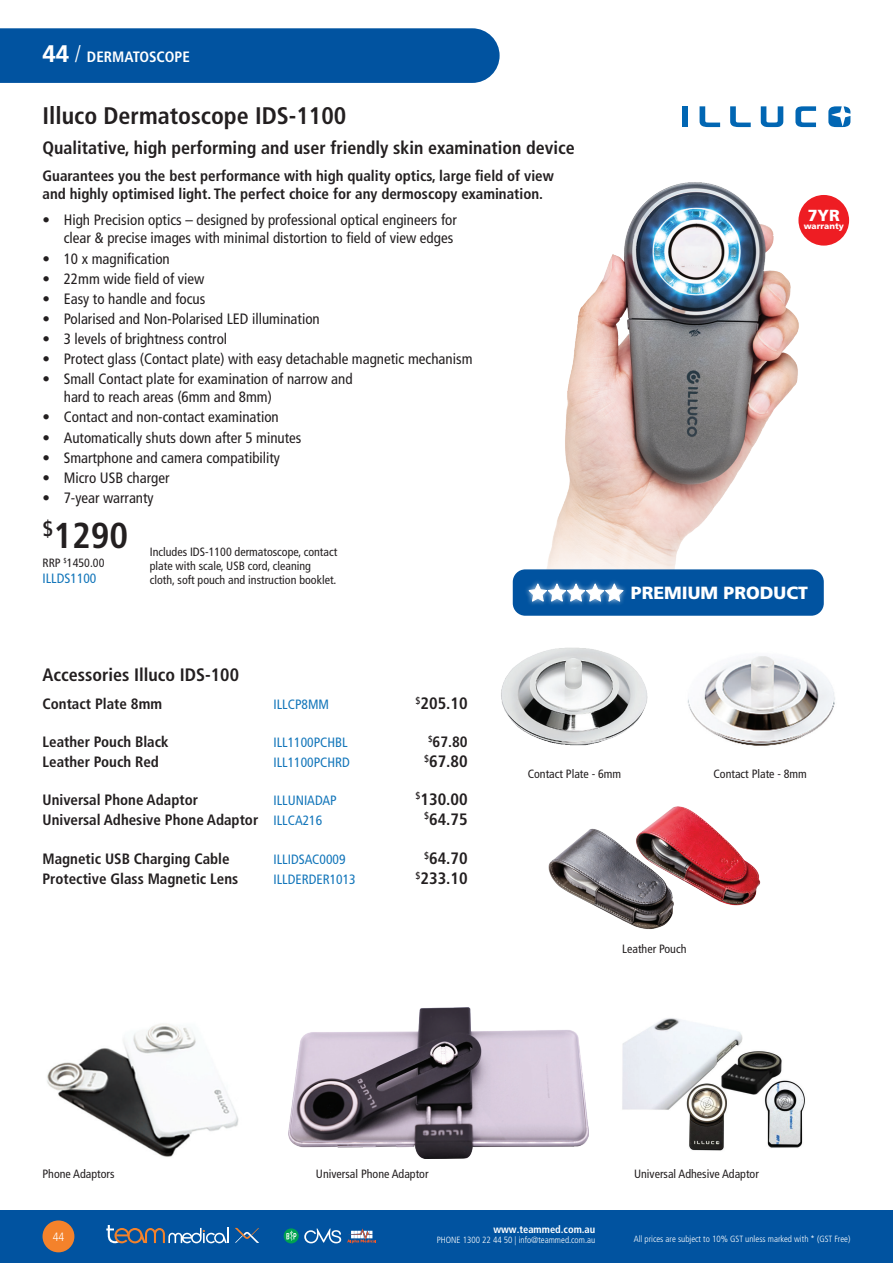
<style>
.page{position:relative;width:893px;height:1263px;background:#fff}
.page>*{position:absolute;margin:0;border:0;box-sizing:border-box;transform-origin:0 0}
.t1{font:700 condensed 36px "Frutiger LT Pro";color:#231f20}
.Heading{font:700 condensed 24px "Frutiger LT Pro";color:#231f20}
.t2{font:700 condensed 18px "Frutiger LT Pro";color:#231f20}
.t3{font:900 17.7px "Frutiger LT Pro";color:#fff}
.t4{font:700 condensed 16.5px "Frutiger LT Pro";color:#231f20}
.t5{font:900 16.05px "Frutiger LT Pro";color:#fff}
.t6{font:condensed 15px/18px "Frutiger LT Pro";color:#231f20;text-align:right}
.t7{font:700 condensed 15px/18px "Frutiger LT Pro";color:#231f20}
.t8{font:700 condensed 15px "Frutiger LT Pro";color:#fff}
.t9{font:condensed 13.5px "Frutiger LT Pro";color:#1376ba}
.t10{font:condensed 12px/14.4px "Frutiger LT Pro";color:#231f20}
.t11{font:300 condensed 12px "Frutiger LT Pro";color:#fff}
.t12{font:700 condensed 10.5px "Frutiger LT Pro";color:#fff}
.t13{font:300 condensed 9px "Frutiger LT Pro";color:#fff}
.t14{font:900 8.4px "Frutiger LT Pro";color:#fff}
.s1{font-stretch:normal;font-size:24px}
.s2{font-weight:300;font-size:24px}
.s3{font-weight:400;font-size:13.5px;color:#1376ba}
</style>
<div class="page">
<div style="left:0;top:1210px;width:893px;height:53px;background:#0153a0"></div>
<div style="left:0;top:28px;width:500px;height:55px;background:#0153a0"></div>
<div style="left:43px;top:1220px;width:31px;height:32px;background:#f4822b;border-radius:50%"></div>
<svg style="left:106px;top:1225px;width:123px;height:18px"></svg>
<svg style="left:235px;top:1228px;width:24px;height:15px"></svg>
<svg style="left:284px;top:1228px;width:15px;height:15px"></svg>
<svg style="left:286px;top:1231px;width:10px;height:10px"></svg>
<svg style="left:304px;top:1228px;width:37px;height:15px"></svg>
<svg style="left:347px;top:1228px;width:29px;height:15px"></svg>
<img style="left:47px;top:1023px;width:242px;height:134px">
<img style="left:512px;top:182px;width:338px;height:410px">
<div style="left:513px;top:569px;width:311px;height:47px;background:#0153a0;border-radius:13px"></div>
<div style="left:524px;top:579px;width:105px;height:28px;background:#fff;opacity:.75"></div>
<svg style="left:527px;top:582px;width:98px;height:21px"></svg>
<div style="left:682px;top:106px;width:5px;height:21px;background:#0166b3"></div>
<svg style="left:700px;top:106px;width:20px;height:21px"></svg>
<svg style="left:730px;top:106px;width:21px;height:21px"></svg>
<svg style="left:761px;top:106px;width:22px;height:21px"></svg>
<svg style="left:795px;top:106px;width:21px;height:21px"></svg>
<svg style="left:828px;top:106px;width:22px;height:21px"></svg>
<div style="left:798px;top:195px;width:51px;height:51px;background:#ee1d23;border-radius:50%"></div>
<img style="left:289px;top:1008px;width:299px;height:151px">
<img style="left:622px;top:1018px;width:183px;height:133px">
<img style="left:548px;top:806px;width:213px;height:124px">
<img style="left:501px;top:647px;width:334px;height:99px">
<p class="t8" style="left:43px;top:48px;width:149px"><span class="s1">44</span> <span class="s2">/</span> DERMATOSCOPE</p>
<p class="Heading" style="left:43px;top:102px;width:305px">Illuco Dermatoscope IDS-1100</p>
<p class="t2" style="left:43px;top:137px;width:534px">Qualitative, high performing and user friendly skin examination device</p>
<p class="t7" style="left:43px;top:167px;width:513px">Guarantees you the best performance with high quality optics, large field of view and highly optimised light. The perfect choice for any dermoscopy examination.</p>
<p class="t6" style="left:43px;top:211px;width:416px">• High Precision optics – designed by professional optical engineers for clear &amp; precise images with minimal distortion to field of view edges</p>
<p class="t6" style="left:43px;top:249px;width:129px">• 10 x magnification</p>
<p class="t6" style="left:43px;top:270px;width:163px">• 22mm wide field of view</p>
<p class="t6" style="left:43px;top:290px;width:164px">• Easy to handle and focus</p>
<p class="t6" style="left:43px;top:310px;width:279px">• Polarised and Non-Polarised LED illumination</p>
<p class="t6" style="left:43px;top:330px;width:186px">• 3 levels of brightness control</p>
<p class="t6" style="left:43px;top:350px;width:431px">• Protect glass (Contact plate) with easy detachable magnetic mechanism</p>
<p class="t6" style="left:64px;top:370px;width:290px;text-align:left;text-indent:-21px">• Small Contact plate for examination of narrow and hard to reach areas (6mm and 8mm)</p>
<p class="t6" style="left:43px;top:408px;width:238px">• Contact and non-contact examination</p>
<p class="t6" style="left:43px;top:428px;width:260px">• Automatically shuts down after 5 minutes</p>
<p class="t6" style="left:43px;top:449px;width:239px">• Smartphone and camera compatibility</p>
<p class="t6" style="left:43px;top:469px;width:129px">• Micro USB charger</p>
<p class="t6" style="left:43px;top:489px;width:113px">• 7-year warranty</p>
<p class="t1" style="left:43px;top:514px;width:87px"><sup>$</sup>1290</p>
<p class="t10" style="left:43px;top:556px;width:63px">RRP <sup>$</sup>1450.00</p>
<p class="t9" style="left:43px;top:571px;width:55px">ILLDS1100</p>
<p class="t10" style="left:150px;top:544px;width:189px">Includes IDS-1100 dermatoscope, contact plate with scale, USB cord, cleaning cloth, soft pouch and instruction booklet.</p>
<p class="t5" style="left:808px;top:206px;width:34px">7YR</p>
<p class="t14" style="left:804px;top:221px;width:42px">warranty</p>
<p class="t3" style="left:631px;top:582px;width:178px">PREMIUM PRODUCT</p>
<p class="t2" style="left:43px;top:664px;width:198px">Accessories Illuco IDS-100</p>
<p class="t7" style="left:43px;top:695px;width:121px">Contact Plate 8mm</p>
<p class="t9" style="left:274px;top:697px;width:57px">ILLCP8MM</p>
<p class="t4" style="left:416px;top:694px;width:54px"><sup>$</sup>205.10</p>
<p class="t7" style="left:43px;top:733px;width:128px">Leather Pouch Black</p>
<p class="t9" style="left:274px;top:735px;width:76px">ILL1100PCHBL</p>
<p class="t7" style="left:428px;top:733px;width:41px"><sup>$</sup>67.80</p>
<p class="t7" style="left:43px;top:753px;width:118px">Leather Pouch Red</p>
<p class="t9" style="left:274px;top:754px;width:78px">ILL1100PCHRD</p>
<p class="t4" style="left:424px;top:751px;width:45px"><sup>$</sup>67.80</p>
<p class="t7" style="left:43px;top:791px;width:157px">Universal Phone Adaptor</p>
<p class="t9" style="left:274px;top:792px;width:65px">ILLUNIADAP</p>
<p class="t4" style="left:416px;top:789px;width:54px"><sup>$</sup>130.00</p>
<p class="t7" style="left:43px;top:810px;width:281px">Universal Adhesive Phone Adaptor <span class="s3">ILLCA216</span></p>
<p class="t4" style="left:424px;top:809px;width:45px"><sup>$</sup>64.75</p>
<p class="t7" style="left:43px;top:850px;width:189px">Magnetic USB Charging Cable</p>
<p class="t9" style="left:274px;top:852px;width:73px">ILLIDSAC0009</p>
<p class="t4" style="left:424px;top:849px;width:45px"><sup>$</sup>64.70</p>
<p class="t7" style="left:43px;top:870px;width:197px">Protective Glass Magnetic Lens</p>
<p class="t9" style="left:274px;top:871px;width:84px">ILLDERDER1013</p>
<p class="t4" style="left:416px;top:868px;width:54px"><sup>$</sup>233.10</p>
<p class="t10" style="left:528px;top:766px;width:95px">Contact Plate - 6mm</p>
<p class="t10" style="left:713px;top:766px;width:95px">Contact Plate - 8mm</p>
<p class="t10" style="left:622px;top:941px;width:66px">Leather Pouch</p>
<p class="t10" style="left:43px;top:1167px;width:73px">Phone Adaptors</p>
<p class="t10" style="left:316px;top:1167px;width:114px">Universal Phone Adaptor</p>
<p class="t10" style="left:634px;top:1167px;width:126px">Universal Adhesive Adaptor</p>
<p class="t12" style="left:493px;top:1223px;width:103px">www.teammed.com.au</p>
<p class="t13" style="left:437px;top:1235px;width:160px">PHONE 1300 22 44 50 | info@teammed.com.au</p>
<p class="t11" style="left:53px;top:1230px;width:13px">44</p>
<p class="t13" style="left:634px;top:1233px;width:218px">All prices are subject to 10% GST unless marked with * (GST Free)</p>
</div>
